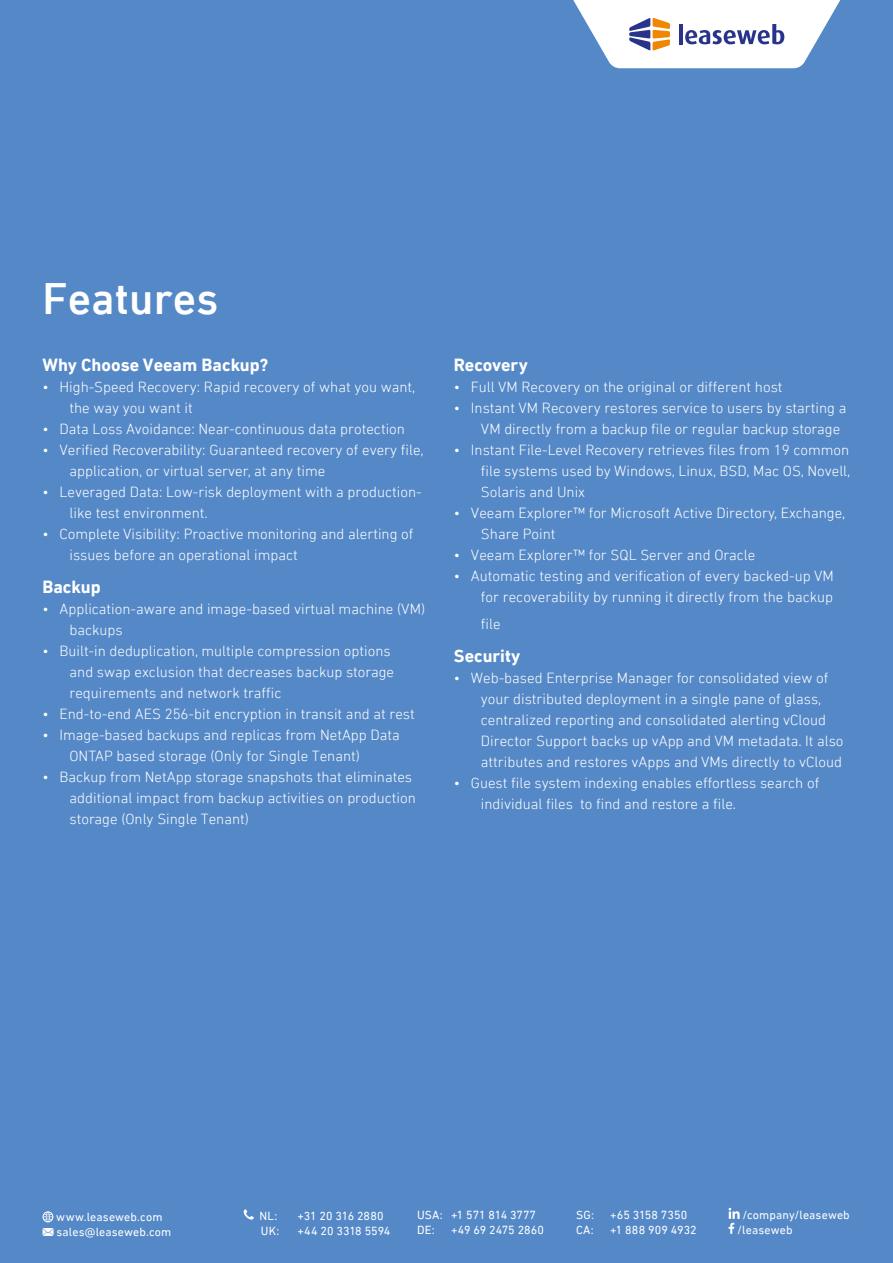
<style>
.page{position:relative;width:893px;height:1263px;background:#5488c7}
.page>*{position:absolute;margin:0;border:0;box-sizing:border-box;transform-origin:0 0}
.t1{font:500 45px "DIN Next LT Pro";color:#fff}
.t2{font:700 18px "DIN Next LT Pro";color:#fff}
.t3{font:300 15px/21px "DIN Next LT Pro";color:#fff}
.t4{font:12px/15px "DIN Next LT Pro";letter-spacing:.01em;color:#fff}
</style>
<div class="page">
<svg style="left:573px;top:0;width:268px;height:68px;background:#d5dbe8"></svg>
<svg style="left:43px;top:1211px;width:10px;height:11px"></svg>
<svg style="left:43px;top:1228px;width:11px;height:8px"></svg>
<svg style="left:244px;top:1209px;width:10px;height:10px"></svg>
<svg style="left:729px;top:1208px;width:11px;height:26px"></svg>
<h1 class="t1" style="left:43px;top:272px;width:178px">Features</h1>
<p class="t2" style="left:43px;top:354px;width:227px">Why Choose Veeam Backup?</p>
<p class="t3" style="left:70px;top:376px;width:347px;text-indent:-27px">• High-Speed Recovery: Rapid recovery of what you want, the way you want it</p>
<p class="t3" style="left:43px;top:418px;width:364px">• Data Loss Avoidance: Near-continuous data protection</p>
<p class="t3" style="left:70px;top:439px;width:356px;text-indent:-27px">• Verified Recoverability: Guaranteed recovery of every file, application, or virtual server, at any time</p>
<p class="t3" style="left:70px;top:481px;width:354px;text-indent:-27px">• Leveraged Data: Low-risk deployment with a production&shy;like test environment.</p>
<p class="t3" style="left:70px;top:523px;width:345px;text-indent:-27px">• Complete Visibility: Proactive monitoring and alerting of issues before an operational impact</p>
<p class="t2" style="left:43px;top:576px;width:60px">Backup</p>
<p class="t3" style="left:70px;top:598px;width:357px;text-indent:-27px">• Application-aware and image-based virtual machine (VM) backups</p>
<p class="t3" style="left:70px;top:640px;width:326px;text-indent:-27px">• Built-in deduplication, multiple compression options and swap exclusion that decreases backup storage requirements and network traffic</p>
<p class="t3" style="left:43px;top:703px;width:374px">• End-to-end AES 256-bit encryption in transit and at rest</p>
<p class="t3" style="left:70px;top:724px;width:332px;text-indent:-27px">• Image-based backups and replicas from NetApp Data<br>ONTAP based storage (Only for Single Tenant)</p>
<p class="t3" style="left:70px;top:766px;width:348px;text-indent:-27px">• Backup from NetApp storage snapshots that eliminates additional impact from backup activities on production storage (Only Single Tenant)</p>
<p class="t2" style="left:454px;top:354px;width:75px">Recovery</p>
<p class="t3" style="left:454px;top:376px;width:330px">• Full VM Recovery on the original or different host</p>
<p class="t3" style="left:481px;top:397px;width:367px;text-indent:-27px">• Instant VM Recovery restores service to users by starting a<br>VM directly from a backup file or regular backup storage</p>
<p class="t3" style="left:481px;top:439px;width:371px;text-align:justify;text-indent:-27px">• Instant File-Level Recovery retrieves files from 19 common file systems used by Windows, Linux, BSD, Mac OS, Novell, Solaris and Unix</p>
<p class="t3" style="left:481px;top:502px;width:366px;text-indent:-27px">• Veeam Explorer™ for Microsoft Active Directory, Exchange,<br>Share Point</p>
<p class="t3" style="left:454px;top:544px;width:303px">• Veeam Explorer™ for SQL Server and Oracle</p>
<p class="t3" style="left:454px;top:565px;width:381px;text-align:right">• Automatic testing and verification of every backed-up VM for recoverability by running it directly from the backup</p>
<p class="t3" style="left:481px;top:613px;width:21px">file</p>
<p class="t2" style="left:454px;top:645px;width:68px">Security</p>
<p class="t3" style="left:481px;top:667px;width:364px;text-indent:-27px">• Web-based Enterprise Manager for consolidated view of your distributed deployment in a single pane of glass, centralized reporting and consolidated alerting vCloud Director Support backs up vApp and VM metadata. It also attributes and restores vApps and VMs directly to vCloud</p>
<p class="t3" style="left:481px;top:772px;width:340px;text-indent:-27px">• Guest file system indexing enables effortless search of individual files to find and restore a file.</p>
<p class="t4" style="left:56px;top:1209px;width:117px">www.leaseweb.com sales@leaseweb.com</p>
<p class="t4" style="left:260px;top:1208px;width:19px">NL:</p>
<p class="t4" style="left:298px;top:1208px;width:87px">+31 20 316 2880</p>
<p class="t4" style="left:261px;top:1223px;width:20px">UK:</p>
<p class="t4" style="left:298px;top:1223px;width:94px">+44 20 3318 5594</p>
<p class="t4" style="left:417px;top:1207px;width:120px">USA: +1 571 814 3777<br>DE:</p>
<p class="t4" style="left:451px;top:1222px;width:94px">+49 69 2475 2860</p>
<p class="t4" style="left:576px;top:1207px;width:19px">SG:</p>
<p class="t4" style="left:610px;top:1207px;width:78px">+65 3158 7350</p>
<p class="t4" style="left:576px;top:1222px;width:19px">CA:</p>
<p class="t4" style="left:610px;top:1222px;width:88px">+1 888 909 4932</p>
<p class="t4" style="left:737px;top:1207px;width:114px;text-indent:5px">/company/leaseweb /leaseweb</p>
</div>
